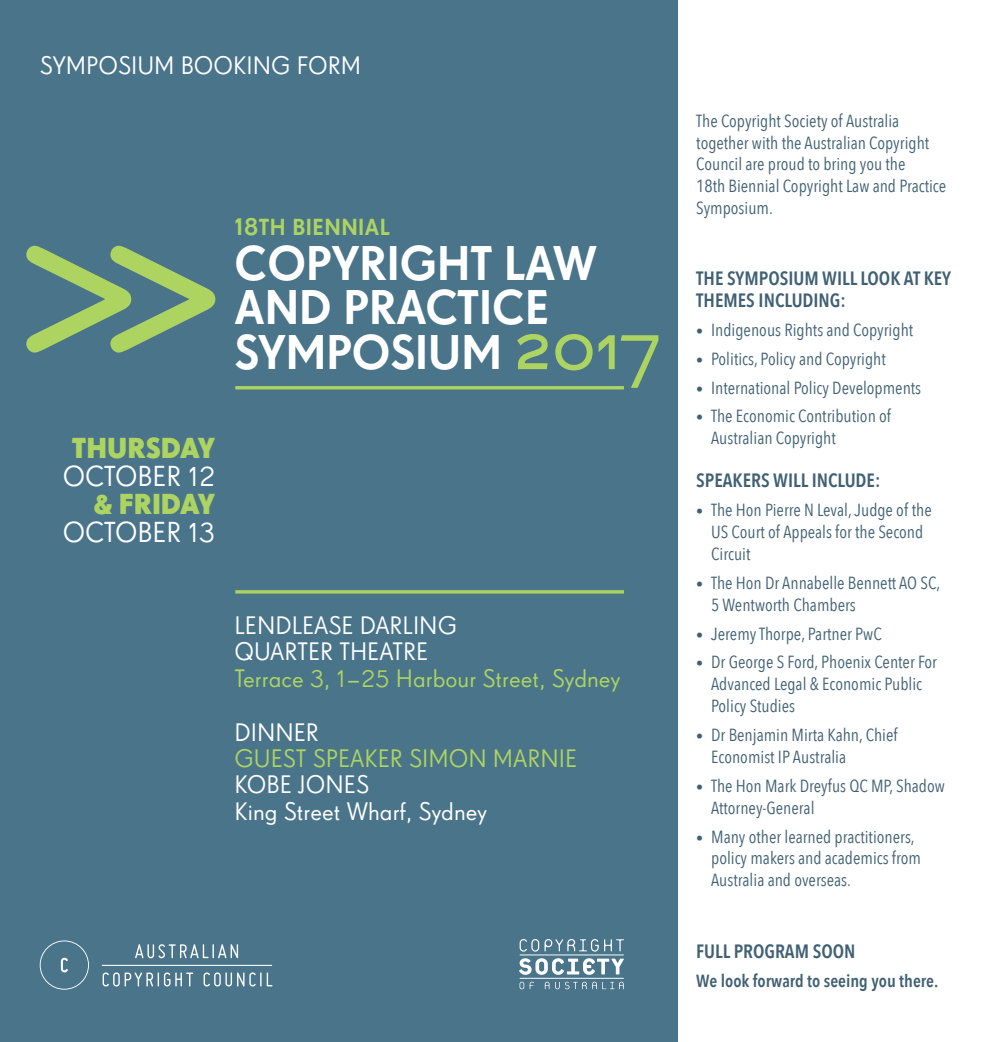
<style>
.page{position:relative;width:983px;height:1042px;background:#fff}
.page>*{position:absolute;margin:0;border:0;box-sizing:border-box;transform-origin:0 0}
.t1{font:500 47.25px "Super Grotesk A";color:#fff}
.t2{font:28px "Super Grotesk A Rg LF";color:#fff}
.t3{font:700 28px "Super Grotesk A";color:#add461}
.t4{font:24.5px/26.2px "Super Grotesk A Rg LF";color:#fff}
.t5{font:24.5px "Super Grotesk A Rg LF";color:#add461}
.t6{font:500 22.57px "Super Grotesk A";letter-spacing:.02em;color:#add461}
.t7{font:600 19.25px/21.9px "Avenir Next Condensed";color:#406174}
.t8{font:17.5px/21.9px "Avenir Next Condensed";color:#406174}
.t9{font:600 17.5px "Avenir Next Condensed";color:#406174}
.s1{font-family:"Super Grotesk A Med LF";font-weight:400;font-size:24.5px}
.s2{font-family:"Super Grotesk A Med LF";font-weight:400}
.s3{font-weight:400;font-size:84.88px;color:#add461}
.s4{font-size:14px}
</style>
<div class="page">
<div style="left:0;top:0;width:677px;height:1042px;background:#49748a"></div>
<svg style="left:26px;top:245px;width:190px;height:108px"></svg>
<hr style="left:235px;top:386px;width:388px;height:3px;background:#add461">
<hr style="left:235px;top:590px;width:388px;height:3px;background:#add461">
<svg style="left:519px;top:939px;width:79px;height:12px"></svg>
<svg style="left:604px;top:939px;width:19px;height:12px"></svg>
<svg style="left:519px;top:981px;width:5px;height:8px"></svg>
<svg style="left:520px;top:982px;width:3px;height:6px"></svg>
<svg style="left:529px;top:981px;width:5px;height:8px"></svg>
<svg style="left:544px;top:981px;width:5px;height:8px"></svg>
<svg style="left:555px;top:981px;width:31px;height:8px"></svg>
<svg style="left:592px;top:981px;width:4px;height:8px"></svg>
<svg style="left:602px;top:981px;width:21px;height:8px"></svg>
<svg style="left:519px;top:958px;width:104px;height:17px"></svg>
<hr style="left:519px;top:954px;width:104px;height:1px;background:#fff">
<hr style="left:519px;top:978px;width:104px;height:1px;background:#fff">
<hr style="left:102px;top:965px;width:170px;height:1px;background:#fff">
<svg style="left:135px;top:944px;width:103px;height:14px"></svg>
<svg style="left:103px;top:972px;width:90px;height:14px"></svg>
<svg style="left:203px;top:972px;width:58px;height:14px"></svg>
<svg style="left:267px;top:972px;width:5px;height:14px"></svg>
<svg style="left:40px;top:940px;width:49px;height:49px"></svg>
<p class="t4" style="left:40px;top:52px;width:323px">SYMPOSIUM BOOKING FORM</p>
<p class="t6" style="left:234px;top:214px;width:157px"><span class="s1">18</span><span class="s2">T</span>H BIENNIAL</p>
<p class="t1" style="left:234px;top:235px;width:364px">COPYRIGHT LAW</p>
<p class="t1" style="left:234px;top:280px;width:316px">AND PRACTICE</p>
<p class="t1" style="left:234px;top:324px;width:426px">SYMPOSIUM <span class="s3">2017</span></p>
<p class="t3" style="left:72px;top:430px;width:145px">THURSDAY</p>
<p class="t2" style="left:63px;top:460px;width:154px">OCTOBER 12</p>
<p class="t3" style="left:94px;top:486px;width:123px">&amp; FRIDAY</p>
<p class="t2" style="left:63px;top:516px;width:154px">OCTOBER 13</p>
<p class="t4" style="left:234px;top:612px;width:224px">LENDLEASE DARLING<br>QUARTER THEATRE</p>
<p class="t5" style="left:234px;top:664px;width:387px">Terrace 3, 1–25 Harbour Street, Sydney</p>
<p class="t4" style="left:234px;top:719px;width:86px">DINNER</p>
<p class="t5" style="left:234px;top:744px;width:344px">GUEST SPEAKER SIMON MARNIE</p>
<p class="t4" style="left:234px;top:771px;width:136px">KOBE JONES</p>
<p class="t4" style="left:234px;top:798px;width:254px">King Street Wharf, Sydney</p>
<p class="t8" style="left:696px;top:109px;width:251px">The Copyright Society of Australia together with the Australian Copyright<br>Council are proud to bring you the<br>18th Biennial Copyright Law and Practice<br>Symposium.</p>
<p class="t7" style="left:696px;top:267px;width:256px">THE SYMPOSIUM WILL LOOK AT KEY<br>THEMES INCLUDING:</p>
<p class="t8" style="left:696px;top:318px;width:218px"><span class="s4">•</span> Indigenous Rights and Copyright</p>
<p class="t8" style="left:696px;top:347px;width:191px"><span class="s4">•</span> Politics, Policy and Copyright</p>
<p class="t8" style="left:696px;top:376px;width:226px"><span class="s4">•</span> International Policy Developments</p>
<p class="t8" style="left:711px;top:404px;width:181px;text-indent:-15px"><span class="s4">•</span> The Economic Contribution of<br>Australian Copyright</p>
<p class="t7" style="left:696px;top:469px;width:185px">SPEAKERS WILL INCLUDE:</p>
<p class="t8" style="left:711px;top:498px;width:222px;text-indent:-15px"><span class="s4">•</span> The Hon Pierre N Leval, Judge of the<br>US Court of Appeals for the Second<br>Circuit</p>
<p class="t8" style="left:711px;top:571px;width:230px;text-indent:-15px"><span class="s4">•</span> The Hon Dr Annabelle Bennett AO SC,<br>5 Wentworth Chambers</p>
<p class="t8" style="left:696px;top:621px;width:187px"><span class="s4">•</span> Jeremy Thorpe, Partner PwC</p>
<p class="t8" style="left:711px;top:650px;width:227px;text-indent:-15px"><span class="s4">•</span> Dr George S Ford, Phoenix Center For<br>Advanced Legal &amp; Economic Public<br>Policy Studies</p>
<p class="t8" style="left:711px;top:723px;width:188px;text-indent:-15px"><span class="s4">•</span> Dr Benjamin Mirta Kahn, Chief<br>Economist IP Australia</p>
<p class="t8" style="left:711px;top:774px;width:235px;text-indent:-15px"><span class="s4">•</span> The Hon Mark Dreyfus QC MP, Shadow<br>Attorney-General</p>
<p class="t8" style="left:711px;top:824px;width:211px;text-indent:-15px"><span class="s4">•</span> Many other learned practitioners, policy makers and academics from<br>Australia and overseas.</p>
<p class="t7" style="left:696px;top:940px;width:161px">FULL PROGRAM SOON</p>
<p class="t9" style="left:696px;top:966px;width:243px">We look forward to seeing you there.</p>
</div>
